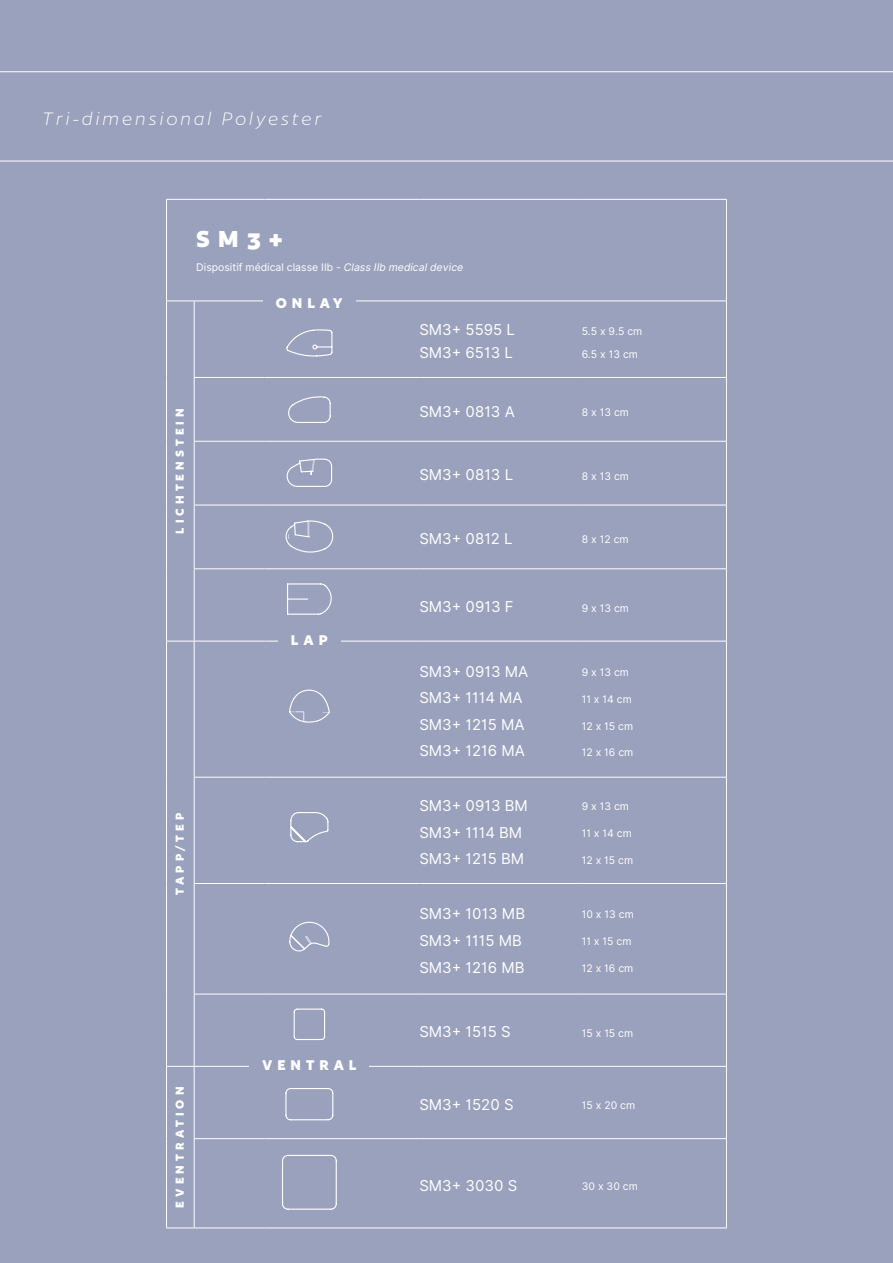
<style>
.page{position:relative;width:893px;height:1263px;background:#9aa1bc}
.page>*{position:absolute;margin:0;border:0;box-sizing:border-box;transform-origin:0 0}
.t1{font:700 27px "Author";color:#fff}
.t2{font:italic 300 21px "Author";letter-spacing:.15em;color:#fff}
.t3{font:700 16.5px "Author";letter-spacing:.3em;color:#fff}
.t4{font:15px/26.5px "Inter UI";color:#fff}
.t5{font:700 13.5px "Author";letter-spacing:.3em;color:#fff}
.t6{font:10.5px/22.6px "Inter UI";color:#fff}
.s1{font-style:italic}
</style>
<div class="page">
<svg style="left:285px;top:1088px;width:49px;height:33px"></svg>
<svg style="left:293px;top:1008px;width:33px;height:32px"></svg>
<svg style="left:282px;top:1154px;width:55px;height:56px"></svg>
<svg style="left:288px;top:396px;width:43px;height:27px"></svg>
<svg style="left:287px;top:583px;width:45px;height:32px"></svg>
<svg style="left:289px;top:689px;width:41px;height:34px"></svg>
<svg style="left:286px;top:329px;width:47px;height:28px"></svg>
<svg style="left:286px;top:458px;width:47px;height:29px"></svg>
<svg style="left:290px;top:812px;width:39px;height:31px"></svg>
<svg style="left:289px;top:921px;width:41px;height:31px"></svg>
<svg style="left:285px;top:520px;width:49px;height:33px"></svg>
<hr style="left:726px;top:200px;width:1px;height:100px;background:#fff">
<svg style="left:166px;top:199px;width:28px;height:1px"></svg>
<hr style="left:166px;top:200px;width:1px;height:100px;background:#fff">
<hr style="left:194px;top:199px;width:70px;height:1px;background:#fff">
<hr style="left:264px;top:199px;width:155px;height:1px;background:#fff">
<hr style="left:419px;top:199px;width:163px;height:1px;background:#fff">
<hr style="left:582px;top:199px;width:145px;height:1px;background:#fff">
<hr style="left:194px;top:300px;width:70px;height:1px;background:#fff">
<hr style="left:264px;top:300px;width:155px;height:1px;background:#fff">
<hr style="left:419px;top:300px;width:163px;height:1px;background:#fff">
<hr style="left:582px;top:300px;width:145px;height:1px;background:#fff">
<hr style="left:726px;top:301px;width:1px;height:76px;background:#fff">
<hr style="left:194px;top:377px;width:70px;height:1px;background:#fff">
<hr style="left:264px;top:377px;width:155px;height:1px;background:#fff">
<hr style="left:419px;top:377px;width:163px;height:1px;background:#fff">
<hr style="left:582px;top:377px;width:145px;height:1px;background:#fff">
<hr style="left:726px;top:378px;width:1px;height:63px;background:#fff">
<hr style="left:194px;top:441px;width:70px;height:1px;background:#fff">
<hr style="left:264px;top:441px;width:155px;height:1px;background:#fff">
<hr style="left:419px;top:441px;width:163px;height:1px;background:#fff">
<hr style="left:582px;top:441px;width:145px;height:1px;background:#fff">
<hr style="left:726px;top:442px;width:1px;height:63px;background:#fff">
<hr style="left:194px;top:505px;width:70px;height:1px;background:#fff">
<hr style="left:264px;top:505px;width:155px;height:1px;background:#fff">
<hr style="left:419px;top:505px;width:163px;height:1px;background:#fff">
<hr style="left:582px;top:505px;width:145px;height:1px;background:#fff">
<hr style="left:726px;top:505px;width:1px;height:63px;background:#fff">
<hr style="left:194px;top:568px;width:70px;height:1px;background:#fff">
<hr style="left:264px;top:568px;width:155px;height:1px;background:#fff">
<hr style="left:419px;top:568px;width:163px;height:1px;background:#fff">
<hr style="left:582px;top:568px;width:145px;height:1px;background:#fff">
<hr style="left:726px;top:569px;width:1px;height:72px;background:#fff">
<hr style="left:194px;top:641px;width:70px;height:1px;background:#fff">
<hr style="left:264px;top:641px;width:155px;height:1px;background:#fff">
<hr style="left:419px;top:641px;width:163px;height:1px;background:#fff">
<hr style="left:582px;top:641px;width:145px;height:1px;background:#fff">
<hr style="left:726px;top:641px;width:1px;height:136px;background:#fff">
<hr style="left:194px;top:777px;width:70px;height:1px;background:#fff">
<hr style="left:264px;top:777px;width:155px;height:1px;background:#fff">
<hr style="left:419px;top:777px;width:163px;height:1px;background:#fff">
<hr style="left:582px;top:777px;width:145px;height:1px;background:#fff">
<hr style="left:726px;top:777px;width:1px;height:106px;background:#fff">
<hr style="left:194px;top:883px;width:70px;height:1px;background:#fff">
<hr style="left:264px;top:883px;width:155px;height:1px;background:#fff">
<hr style="left:419px;top:883px;width:163px;height:1px;background:#fff">
<hr style="left:582px;top:883px;width:145px;height:1px;background:#fff">
<hr style="left:726px;top:884px;width:1px;height:110px;background:#fff">
<hr style="left:194px;top:994px;width:70px;height:1px;background:#fff">
<hr style="left:264px;top:994px;width:155px;height:1px;background:#fff">
<hr style="left:419px;top:994px;width:163px;height:1px;background:#fff">
<hr style="left:582px;top:994px;width:145px;height:1px;background:#fff">
<hr style="left:726px;top:994px;width:1px;height:72px;background:#fff">
<hr style="left:194px;top:1066px;width:70px;height:1px;background:#fff">
<hr style="left:264px;top:1066px;width:155px;height:1px;background:#fff">
<hr style="left:419px;top:1066px;width:163px;height:1px;background:#fff">
<hr style="left:582px;top:1066px;width:145px;height:1px;background:#fff">
<hr style="left:726px;top:1067px;width:1px;height:71px;background:#fff">
<hr style="left:194px;top:1138px;width:70px;height:1px;background:#fff">
<hr style="left:264px;top:1138px;width:155px;height:1px;background:#fff">
<hr style="left:419px;top:1138px;width:163px;height:1px;background:#fff">
<hr style="left:582px;top:1138px;width:145px;height:1px;background:#fff">
<hr style="left:726px;top:1139px;width:1px;height:88px;background:#fff">
<hr style="left:194px;top:1227px;width:70px;height:1px;background:#fff">
<hr style="left:264px;top:1227px;width:155px;height:1px;background:#fff">
<hr style="left:419px;top:1227px;width:163px;height:1px;background:#fff">
<hr style="left:582px;top:1227px;width:145px;height:1px;background:#fff">
<svg style="left:166px;top:300px;width:28px;height:1px"></svg>
<svg style="left:167px;top:641px;width:27px;height:1px"></svg>
<svg style="left:166px;top:1066px;width:28px;height:1px"></svg>
<svg style="left:166px;top:1227px;width:28px;height:1px"></svg>
<hr style="left:166px;top:301px;width:1px;height:76px;background:#fff">
<hr style="left:194px;top:301px;width:1px;height:76px;background:#fff">
<hr style="left:166px;top:377px;width:1px;height:64px;background:#fff">
<hr style="left:194px;top:378px;width:1px;height:63px;background:#fff">
<hr style="left:166px;top:441px;width:1px;height:64px;background:#fff">
<hr style="left:194px;top:442px;width:1px;height:63px;background:#fff">
<hr style="left:166px;top:505px;width:1px;height:64px;background:#fff">
<hr style="left:194px;top:505px;width:1px;height:63px;background:#fff">
<hr style="left:166px;top:569px;width:1px;height:72px;background:#fff">
<hr style="left:194px;top:569px;width:1px;height:72px;background:#fff">
<hr style="left:166px;top:641px;width:1px;height:136px;background:#fff">
<hr style="left:194px;top:641px;width:1px;height:136px;background:#fff">
<hr style="left:166px;top:777px;width:1px;height:106px;background:#fff">
<hr style="left:194px;top:777px;width:1px;height:106px;background:#fff">
<hr style="left:166px;top:883px;width:1px;height:111px;background:#fff">
<hr style="left:194px;top:884px;width:1px;height:110px;background:#fff">
<hr style="left:166px;top:994px;width:1px;height:72px;background:#fff">
<hr style="left:194px;top:994px;width:1px;height:72px;background:#fff">
<hr style="left:166px;top:1067px;width:1px;height:72px;background:#fff">
<hr style="left:194px;top:1067px;width:1px;height:71px;background:#fff">
<hr style="left:166px;top:1139px;width:1px;height:88px;background:#fff">
<hr style="left:194px;top:1139px;width:1px;height:88px;background:#fff">
<div style="left:278px;top:632px;width:62px;height:14px;background:#9aa1bc"></div>
<div style="left:249px;top:1057px;width:120px;height:14px;background:#9aa1bc"></div>
<div style="left:263px;top:296px;width:93px;height:14px;background:#9aa1bc"></div>
<hr style="left:0;top:71px;width:893px;height:1px;background:#fff">
<hr style="left:0;top:161px;width:893px;height:1px;background:#fff">
<h2 class="t2" style="left:43px;top:109px;width:280px">Tri-dimensional Polyester</h2>
<h1 class="t1" style="left:196px;top:225px;width:88px">SM3+</h1>
<p class="t6" style="left:196px;top:256px;width:269px">Dispositif médical classe IIb - <span class="s1">Class IIb medical device</span></p>
<p class="t5" style="left:173px;top:533px;width:127px;rotate:-90deg">LICHTENSTEIN</p>
<p class="t5" style="left:173px;top:895px;width:84px;rotate:-90deg">TAPP/TEP</p>
<p class="t3" style="left:276px;top:295px;width:68px">ONLAY</p>
<p class="t3" style="left:291px;top:631px;width:38px">LAP</p>
<p class="t3" style="left:262px;top:1056px;width:96px">VENTRAL</p>
<p class="t4" style="left:419px;top:319px;width:97px;line-height:22.2px">SM3+ 5595 L<br>SM3+ 6513 L</p>
<p class="t6" style="left:582px;top:320px;width:62px">5.5 x 9.5 cm<br>6.5 x 13 cm</p>
<p class="t4" style="left:419px;top:398px;width:97px">SM3+ 0813 A</p>
<p class="t6" style="left:582px;top:401px;width:49px">8 x 13 cm</p>
<p class="t4" style="left:419px;top:462px;width:95px">SM3+ 0813 L</p>
<p class="t6" style="left:582px;top:465px;width:49px">8 x 13 cm</p>
<p class="t4" style="left:419px;top:526px;width:95px">SM3+ 0812 L</p>
<p class="t6" style="left:582px;top:528px;width:48px">8 x 12 cm</p>
<p class="t4" style="left:419px;top:594px;width:96px">SM3+ 0913 F</p>
<p class="t6" style="left:582px;top:597px;width:49px">9 x 13 cm</p>
<p class="t4" style="left:419px;top:658px;width:110px">SM3+ 0913 MA<br>SM3+ 1114 MA<br>SM3+ 1215 MA<br>SM3+ 1216 MA</p>
<p class="t6" style="left:582px;top:661px;width:49px">9 x 13 cm</p>
<p class="t6" style="left:582px;top:688px;width:52px">11 x 14 cm</p>
<p class="t6" style="left:582px;top:715px;width:53px">12 x 15 cm</p>
<p class="t6" style="left:582px;top:741px;width:53px">12 x 16 cm</p>
<p class="t4" style="left:419px;top:793px;width:110px">SM3+ 0913 BM<br>SM3+ 1114 BM<br>SM3+ 1215 BM</p>
<p class="t6" style="left:582px;top:795px;width:49px">9 x 13 cm</p>
<p class="t6" style="left:582px;top:822px;width:52px">11 x 14 cm</p>
<p class="t6" style="left:582px;top:849px;width:53px">12 x 15 cm</p>
<p class="t4" style="left:419px;top:901px;width:107px">SM3+ 1013 MB<br>SM3+ 1115 MB<br>SM3+ 1216 MB</p>
<p class="t6" style="left:582px;top:903px;width:54px">10 x 13 cm</p>
<p class="t6" style="left:582px;top:930px;width:51px">11 x 15 cm</p>
<p class="t6" style="left:582px;top:957px;width:53px">12 x 16 cm</p>
<p class="t4" style="left:419px;top:1019px;width:93px">SM3+ 1515 S</p>
<p class="t6" style="left:582px;top:1022px;width:53px">15 x 15 cm</p>
<p class="t5" style="left:173px;top:1207px;width:122px;rotate:-90deg">EVENTRATION</p>
<p class="t4" style="left:419px;top:1091px;width:96px">SM3+ 1520 S</p>
<p class="t6" style="left:582px;top:1094px;width:55px">15 x 20 cm</p>
<p class="t4" style="left:419px;top:1172px;width:100px">SM3+ 3030 S</p>
<p class="t6" style="left:582px;top:1175px;width:58px">30 x 30 cm</p>
</div>
